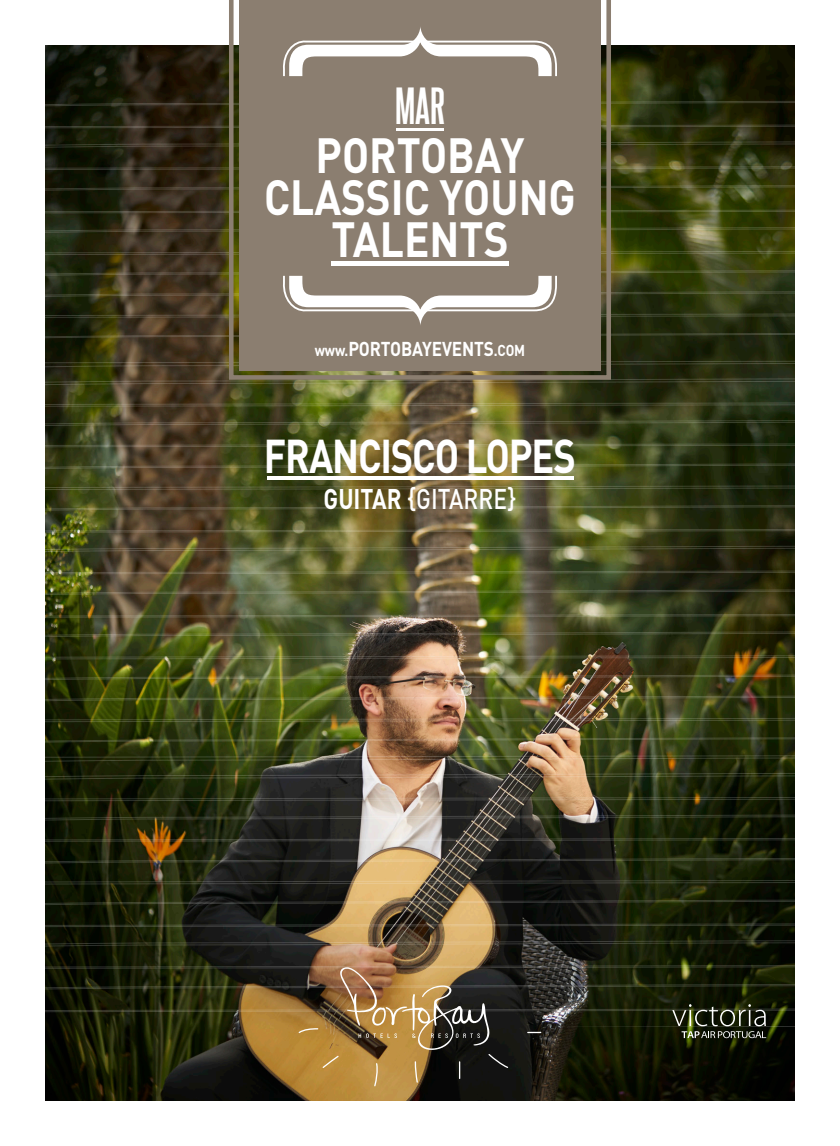
<style>
.page{position:relative;width:840px;height:1146px;background:#fff}
.page>*{position:absolute;margin:0;border:0;box-sizing:border-box;transform-origin:0 0}
.t1{font:700 48.8px "DIN";color:#fff;scale:.86 1}
.t2{font:700 46.8px "DIN";letter-spacing:-.03em;color:#fff;scale:.81 1}
.t3{font:700 44.4px "Steelfish Rg";color:#fff}
.t4{font:500 28px "DIN";color:#fff;scale:.81 1}
.t5{font:700 19.8px "DIN";letter-spacing:-.01em;color:#fff;scale:.86 1}
.s1{font-size:15.6px}
.s2{font-weight:700}
</style>
<div class="page">
<img style="left:45px;top:45px;width:749px;height:1055px">
<svg style="left:45px;top:141px;width:749px;height:10px;background:#2c2b12"></svg>
<svg style="left:45px;top:226px;width:749px;height:10px;background:#41421f"></svg>
<svg style="left:45px;top:184px;width:749px;height:10px;background:#38391a"></svg>
<svg style="left:45px;top:100px;width:749px;height:10px;background:#272811"></svg>
<svg style="left:45px;top:332px;width:749px;height:10px;background:#333219"></svg>
<svg style="left:45px;top:122px;width:749px;height:7px;background:#2f2f17"></svg>
<svg style="left:45px;top:207px;width:749px;height:7px;background:#383a18"></svg>
<svg style="left:45px;top:164px;width:749px;height:7px;background:#3f3e21"></svg>
<svg style="left:45px;top:249px;width:749px;height:7px;background:#42431e"></svg>
<svg style="left:45px;top:377px;width:749px;height:12px;background:#4f4c2c"></svg>
<img style="left:45px;top:545px;width:749px;height:10px">
<img style="left:45px;top:462px;width:749px;height:10px">
<img style="left:45px;top:630px;width:749px;height:10px">
<img style="left:45px;top:694px;width:749px;height:11px">
<svg style="left:45px;top:419px;width:749px;height:11px;background:#4d4c29"></svg>
<img style="left:45px;top:588px;width:749px;height:10px">
<img style="left:45px;top:504px;width:749px;height:10px">
<img style="left:45px;top:673px;width:749px;height:10px">
<img style="left:45px;top:736px;width:749px;height:10px">
<svg style="left:45px;top:358px;width:749px;height:13px;background:#35331a"></svg>
<img style="left:45px;top:526px;width:749px;height:7px">
<img style="left:45px;top:441px;width:749px;height:7px">
<img style="left:45px;top:611px;width:749px;height:7px">
<img style="left:45px;top:400px;width:749px;height:7px">
<img style="left:45px;top:568px;width:749px;height:7px">
<img style="left:45px;top:483px;width:749px;height:8px">
<img style="left:45px;top:653px;width:749px;height:7px">
<img style="left:45px;top:715px;width:749px;height:8px">
<img style="left:45px;top:753px;width:749px;height:12px">
<svg style="left:45px;top:772px;width:749px;height:11px;background:#4a472f"></svg>
<svg style="left:45px;top:939px;width:749px;height:11px;background:#3e3926"></svg>
<svg style="left:45px;top:857px;width:749px;height:10px;background:#3a3925"></svg>
<svg style="left:45px;top:813px;width:749px;height:11px;background:#404233"></svg>
<svg style="left:45px;top:898px;width:749px;height:10px;background:#353220"></svg>
<svg style="left:45px;top:921px;width:749px;height:6px;background:#3c3926"></svg>
<img style="left:45px;top:835px;width:749px;height:7px">
<img style="left:45px;top:794px;width:749px;height:8px">
<svg style="left:45px;top:877px;width:749px;height:8px;background:#373523"></svg>
<svg style="left:229px;top:0;width:381px;height:379px;background:#726c4e"></svg>
<div style="left:239px;top:0;width:361px;height:371px;background:#8b7e70"></div>
<svg style="left:283px;top:27px;width:274px;height:50px"></svg>
<hr style="left:396px;top:128px;width:48px;height:2px;background:#fff">
<div style="left:331px;top:261px;width:177px;height:5px;background:#fff"></div>
<svg style="left:45px;top:269px;width:749px;height:57px"></svg>
<hr style="left:267px;top:476px;width:306px;height:4px;background:#fff">
<svg style="left:45px;top:962px;width:749px;height:125px;background:#3d361c"></svg>
<p class="t3" style="left:395px;top:79px;width:51px">MAR</p>
<p class="t1" style="left:315px;top:124px;width:244px">PORTOBAY</p>
<p class="t1" style="left:264px;top:166px;width:364px">CLASSIC YOUNG</p>
<p class="t1" style="left:331px;top:207px;width:207px">TALENTS</p>
<p class="t5" style="left:314px;top:335px;width:246px"><span class="s1">www.</span>PORTOBAYEVENTS<span class="s1">.COM</span></p>
<p class="t2" style="left:264px;top:425px;width:386px">FRANCISCO LOPES</p>
<p class="t4" style="left:323px;top:480px;width:239px"><span class="s2">GUITAR</span> {GITARRE}</p>
</div>
